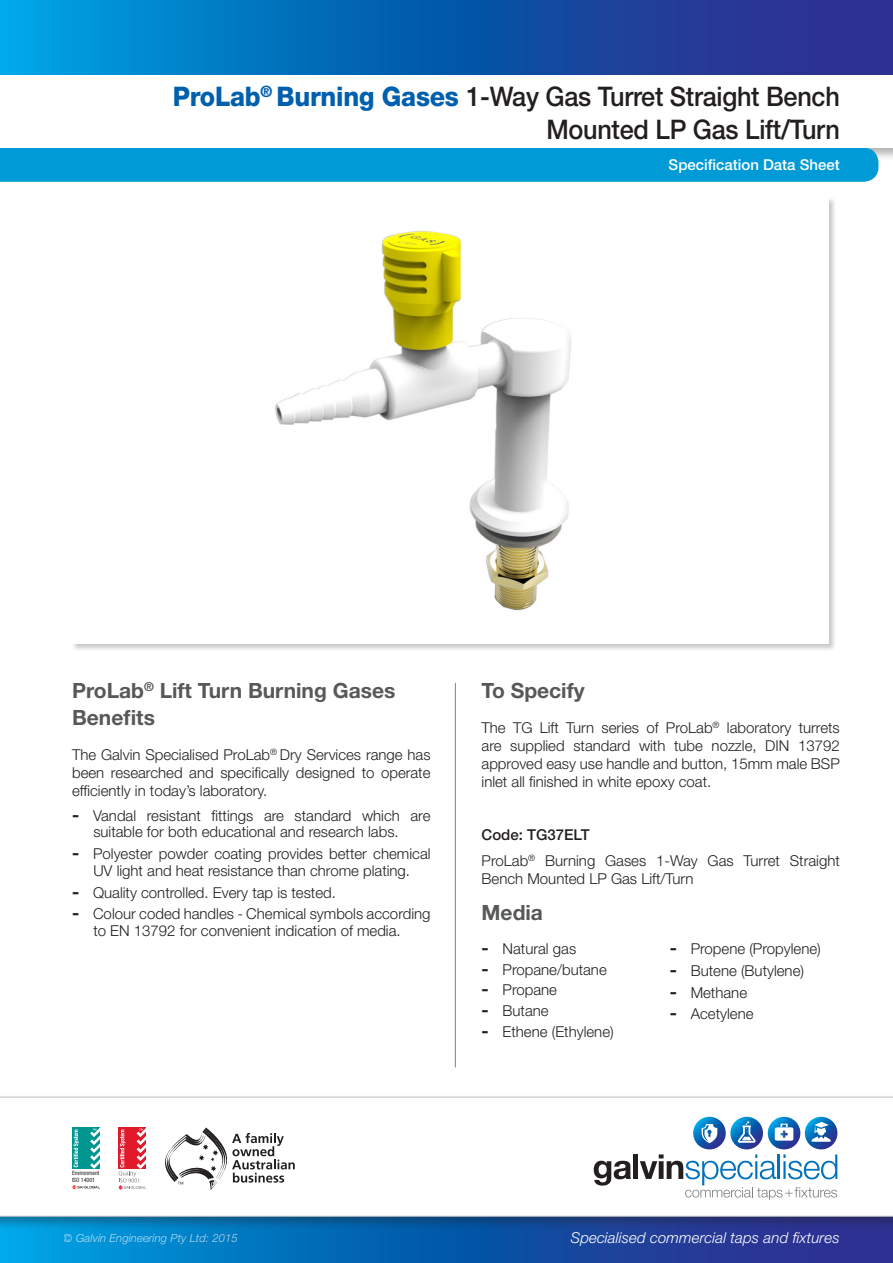
<style>
.page{position:relative;width:893px;height:1263px;background:#fff}
.page>*{position:absolute;margin:0;border:0;box-sizing:border-box;transform-origin:0 0}
.Main_Copy_-_No_Bulle{font:500 27px/32.4px "Helvetica Neue LT Std";letter-spacing:-.01em;color:#231f20;text-align:right;scale:.93 1}
.Sideways_Headers{font:700 21px/27px "Helvetica Neue LT Std";color:#57585a}
.Main_Copy_-_No_Bulle-2{font:300 15px/18px "Helvetica Neue LT Std";color:#231f20;text-align:justify}
.t1{font:italic 300 15px "Helvetica Neue LT Std";letter-spacing:.01em;color:#fff}
.t2{font:500 15px "Helvetica Neue LT Std";color:#fff}
.Main_Copy_-_No_Bulle-3{font:500 15px "Helvetica Neue LT Std";color:#231f20}
.t3{font:italic 300 11.25px "Helvetica Neue LT Std";letter-spacing:.01em;color:#fff}
.t4{font:condensed 5.85px/7.1px "Helvetica Neue";color:#231f20}
.s1{font-weight:800;color:#0160ae}
.s2{font-family:"Verdana";font-weight:700}
</style>
<div class="page">
<svg style="left:0;top:1231px;width:893px;height:32px;background:#0f5eaf"></svg>
<div style="left:0;top:1095px;width:893px;height:136px;background:#231f20;opacity:.35"></div>
<svg style="left:0;top:1097px;width:893px;height:119px"></svg>
<svg style="left:0;top:0;width:893px;height:75px;background:#0f5eaf"></svg>
<div style="left:0;top:148px;width:878px;height:34px;background:#009bd6"></div>
<svg style="left:594px;top:1161px;width:37px;height:24px"></svg>
<div style="left:633px;top:1154px;width:5px;height:25px;background:#231f20"></div>
<svg style="left:640px;top:1117px;width:199px;height:83px"></svg>
<hr style="left:455px;top:683px;width:1px;height:384px;background:#808285">
<svg style="left:119px;top:1127px;width:27px;height:62px"></svg>
<div style="left:72px;top:1127px;width:28px;height:42px;background:#009590"></div>
<svg style="left:74px;top:1129px;width:5px;height:38px"></svg>
<svg style="left:90px;top:1127px;width:10px;height:42px"></svg>
<svg style="left:72px;top:1185px;width:28px;height:4px"></svg>
<svg style="left:165px;top:1127px;width:130px;height:63px"></svg>
<div style="left:70px;top:196px;width:767px;height:456px;background:#231f20;opacity:.25"></div>
<div style="left:72px;top:198px;width:757px;height:446px;background:#fff"></div>
<img style="left:275px;top:230px;width:296px;height:380px">
<p class="Main_Copy_-_No_Bulle" style="left:173px;top:80px;width:719px"><span class="s1">ProLab</span><sup>®</sup> <span class="s1">Burning Gases</span> 1-Way Gas Turret Straight Bench<br>Mounted LP Gas Lift/Turn</p>
<p class="t2" style="left:669px;top:156px;width:173px">Specification Data Sheet</p>
<p class="Sideways_Headers" style="left:72px;top:676px;width:325px">ProLab<sup>®</sup> Lift Turn Burning Gases<br>Benefits</p>
<p class="Main_Copy_-_No_Bulle-2" style="left:72px;top:745px;width:360px">The Galvin Specialised ProLab<sup>®</sup> Dry Services range has been researched and specifically designed to operate efficiently in today’s laboratory.</p>
<p class="Main_Copy_-_No_Bulle-2" style="left:93px;top:807px;width:339px;line-height:16.5px;text-indent:-21px"><span class="s2">-</span> Vandal resistant fittings are standard which are suitable for both educational and research labs.</p>
<p class="Main_Copy_-_No_Bulle-2" style="left:72px;top:845px;width:360px;line-height:16.5px;text-align:center"><span class="s2">-</span> Polyester powder coating provides better chemical<br>UV light and heat resistance than chrome plating.</p>
<p class="Main_Copy_-_No_Bulle-2" style="left:72px;top:883px;width:265px"><span class="s2">-</span> Quality controlled. Every tap is tested.</p>
<p class="Main_Copy_-_No_Bulle-2" style="left:72px;top:905px;width:360px;line-height:16.5px;text-align:center"><span class="s2">-</span> Colour coded handles - Chemical symbols according to EN 13792 for convenient indication of media.</p>
<p class="Sideways_Headers" style="left:482px;top:899px;width:63px">Media</p>
<p class="Main_Copy_-_No_Bulle-2" style="left:482px;top:939px;width:96px"><span class="s2">-</span> Natural gas</p>
<p class="Main_Copy_-_No_Bulle-2" style="left:482px;top:960px;width:127px"><span class="s2">-</span> Propane/butane</p>
<p class="Main_Copy_-_No_Bulle-2" style="left:482px;top:981px;width:77px"><span class="s2">-</span> Propane</p>
<p class="Main_Copy_-_No_Bulle-2" style="left:482px;top:1001px;width:69px"><span class="s2">-</span> Butane</p>
<p class="Main_Copy_-_No_Bulle-2" style="left:482px;top:1022px;width:134px"><span class="s2">-</span> Ethene (Ethylene)</p>
<p class="Sideways_Headers" style="left:482px;top:676px;width:105px">To Specify</p>
<p class="Main_Copy_-_No_Bulle-2" style="left:482px;top:718px;width:360px">The TG Lift Turn series of ProLab<sup>®</sup> laboratory turrets are supplied standard with tube nozzle, DIN 13792 approved easy use handle and button, 15mm male BSP inlet all finished in white epoxy coat.</p>
<p class="Main_Copy_-_No_Bulle-3" style="left:482px;top:826px;width:110px">Code: TG37ELT</p>
<p class="Main_Copy_-_No_Bulle-2" style="left:482px;top:852px;width:360px">ProLab<sup>®</sup> Burning Gases 1-Way Gas Turret Straight<br>Bench Mounted LP Gas Lift/Turn</p>
<p class="Main_Copy_-_No_Bulle-2" style="left:670px;top:939px;width:153px"><span class="s2">-</span> Propene (Propylene)</p>
<p class="Main_Copy_-_No_Bulle-2" style="left:670px;top:961px;width:136px"><span class="s2">-</span> Butene (Butylene)</p>
<p class="Main_Copy_-_No_Bulle-2" style="left:670px;top:983px;width:79px"><span class="s2">-</span> Methane</p>
<p class="Main_Copy_-_No_Bulle-2" style="left:670px;top:1005px;width:85px"><span class="s2">-</span> Acetylene</p>
<p class="t4" style="left:72px;top:1169px;width:29px">Environment<br>ISO 14001</p>
<p class="t3" style="left:64px;top:1231px;width:176px">© Galvin Engineering Pty Ltd: 2015</p>
<p class="t1" style="left:571px;top:1229px;width:270px">Specialised commercial taps and fixtures</p>
</div>
